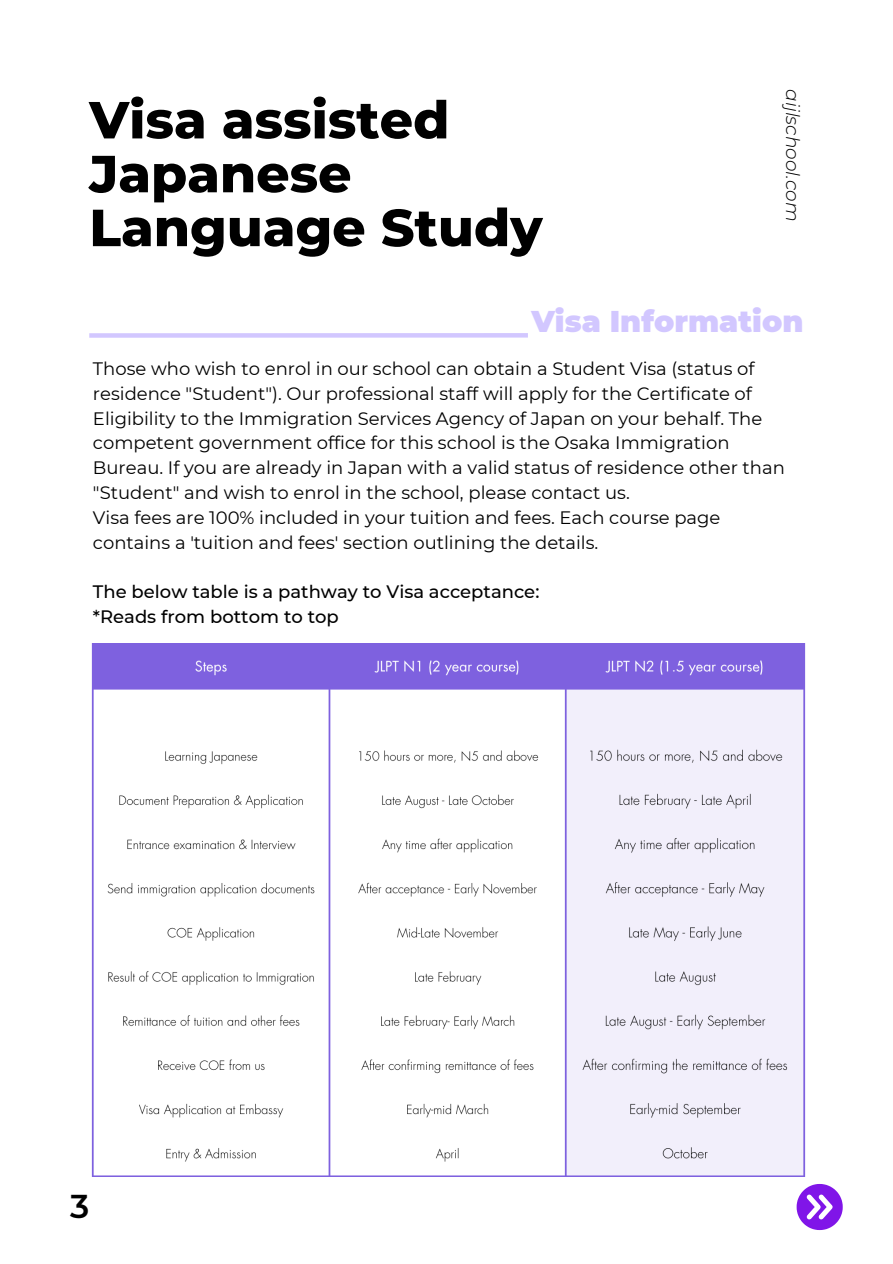
<style>
.page{position:relative;width:893px;height:1264px;background:#fff}
.page>*{position:absolute;margin:0;border:0;box-sizing:border-box;transform-origin:0 0}
.t1{font:800 52.05px/53.8px "Montserrat";color:#000}
.t2{font:600 33px "Montserrat";color:#000}
.t3{font:900 30px "Montserrat";color:#d2c7ff}
.t4{font:italic 300 18.6px "Montserrat";color:#000}
.t5{font:18px/24.8px "Montserrat";color:#000}
.t6{font:500 18px/24.8px "Montserrat";color:#000}
</style>
<div class="page">
<div style="left:89px;top:333px;width:439px;height:5px;background:#d2c7ff"></div>
<img style="left:91px;top:643px;width:714px;height:533px">
<svg style="left:796px;top:1184px;width:46px;height:45px"></svg>
<h1 class="t1" style="left:89px;top:93px;width:455px">Visa assisted<br>Japanese<br>Language Study</h1>
<p class="t4" style="left:804px;top:89px;width:134px;rotate:90deg">aijlschool.com</p>
<h3 class="t3" style="left:531px;top:303px;width:273px">Visa Information</h3>
<p class="t5" style="left:93px;top:356px;width:693px">Those who wish to enrol in our school can obtain a Student Visa (status of residence "Student"). Our professional staff will apply for the Certificate of Eligibility to the Immigration Services Agency of Japan on your behalf. The competent government office for this school is the Osaka Immigration Bureau. If you are already in Japan with a valid status of residence other than "Student" and wish to enrol in the school, please contact us.<br>Visa fees are 100% included in your tuition and fees. Each course page contains a 'tuition and fees' section outlining the details.</p>
<p class="t6" style="left:93px;top:579px;width:448px">The below table is a pathway to Visa acceptance: *Reads from bottom to top</p>
<h2 class="t2" style="left:70px;top:1185px;width:21px">3</h2>
</div>
